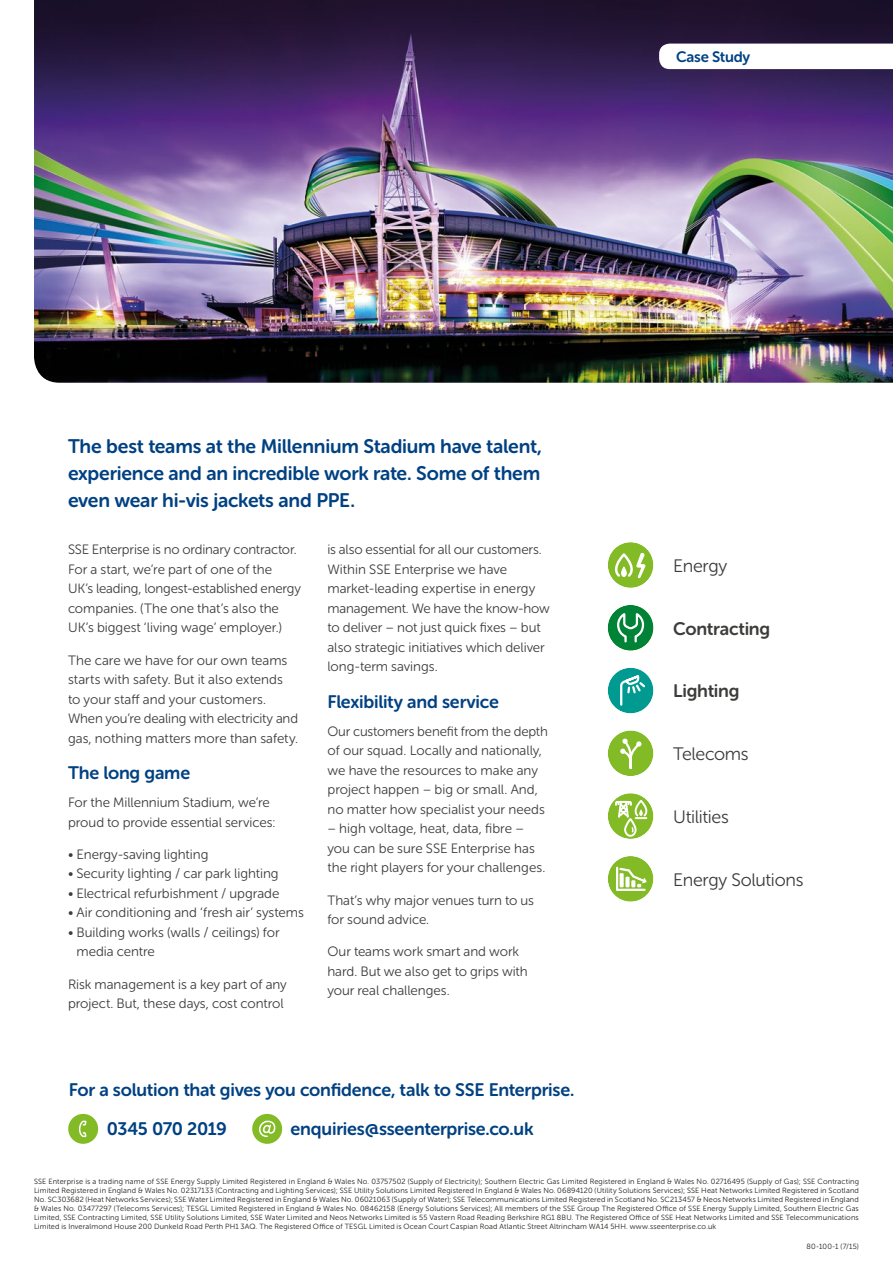
<style>
.page{position:relative;width:893px;height:1263px;background:#fff}
.page>*{position:absolute;margin:0;border:0;box-sizing:border-box;transform-origin:0 0}
.t1{font:19.5px/27px "Museo Sans Rounded 700";letter-spacing:-.015em;color:#004182;text-align:justify}
.t2{font:18px "Museo Sans Rounded 700";letter-spacing:-.015em;color:#004182}
.t3{font:18px "Museo Sans Rounded 300";letter-spacing:-.015em;color:#3c3c3b}
.t4{font:18px "Museo Sans Rounded 700";letter-spacing:-.015em;color:#3c3c3b}
.t5{font:15px "Museo Sans Rounded 700";letter-spacing:-.015em;color:#004182}
.t6{font:13.5px/19.5px "Museo Sans Rounded 300";letter-spacing:-.005em;color:#3c3c3b}
.t7{font:7.5px/9px "Museo Sans Rounded 300";letter-spacing:.02em;color:#1d1d1b;text-align:justify}
</style>
<div class="page">
<img style="left:34px;top:0;width:859px;height:383px">
<div style="left:608px;top:730px;width:45px;height:46px;background:#83bb26;border-radius:50%"></div>
<svg style="left:611px;top:733px;width:39px;height:40px"></svg>
<div style="left:608px;top:793px;width:45px;height:46px;background:#83bb26;border-radius:50%"></div>
<svg style="left:614px;top:798px;width:36px;height:40px"></svg>
<div style="left:608px;top:856px;width:45px;height:46px;background:#83bb26;border-radius:50%"></div>
<svg style="left:616px;top:867px;width:31px;height:24px"></svg>
<div style="left:608px;top:542px;width:45px;height:46px;background:#83bb26;border-radius:50%"></div>
<svg style="left:610px;top:551px;width:35px;height:27px"></svg>
<svg style="left:659px;top:44px;width:234px;height:25px"></svg>
<div style="left:608px;top:605px;width:45px;height:46px;background:#008337;border-radius:50%"></div>
<svg style="left:611px;top:608px;width:39px;height:40px"></svg>
<div style="left:608px;top:668px;width:45px;height:45px;background:#009a91;border-radius:50%"></div>
<svg style="left:611px;top:671px;width:39px;height:39px"></svg>
<div style="left:252px;top:1114px;width:30px;height:30px;background:#83bb26;border-radius:50%"></div>
<svg style="left:259px;top:1120px;width:17px;height:17px"></svg>
<div style="left:68px;top:1114px;width:30px;height:30px;background:#83bb26;border-radius:50%"></div>
<svg style="left:79px;top:1120px;width:7px;height:17px"></svg>
<h3 class="t5" style="left:676px;top:48px;width:76px">Case Study</h3>
<h1 class="t1" style="left:68px;top:432px;width:475px">The best teams at the Millennium Stadium have talent, experience and an incredible work rate. Some of them even wear hi-vis jackets and PPE.</h1>
<h3 class="t6" style="left:68px;top:540px;width:234px">SSE Enterprise is no ordinary contractor.<br>For a start, we’re part of one of the<br>UK’s leading, longest-established energy companies. (The one that’s also the UK’s biggest ‘living wage’ employer.)</h3>
<h3 class="t6" style="left:68px;top:650px;width:232px">The care we have for our own teams starts with safety. But it also extends to your staff and your customers.<br>When you’re dealing with electricity and gas, nothing matters more than safety.</h3>
<h2 class="t2" style="left:68px;top:763px;width:124px">The long game</h2>
<h3 class="t6" style="left:68px;top:793px;width:209px">For the Millennium Stadium, we’re proud to provide essential services:</h3>
<h3 class="t6" style="left:68px;top:845px;width:142px">• Energy-saving lighting</h3>
<h3 class="t6" style="left:68px;top:864px;width:212px">• Security lighting / car park lighting</h3>
<h3 class="t6" style="left:68px;top:884px;width:213px">• Electrical refurbishment / upgrade</h3>
<h3 class="t6" style="left:68px;top:903px;width:237px">• Air conditioning and ‘fresh air’ systems</h3>
<h3 class="t6" style="left:76px;top:923px;width:205px;text-indent:-8px">• Building works (walls / ceilings) for media centre</h3>
<h3 class="t6" style="left:68px;top:974px;width:220px">Risk management is a key part of any project. But, these days, cost control</h3>
<p class="t6" style="left:327px;top:540px;width:224px">is also essential for all our customers.<br>Within SSE Enterprise we have market-leading expertise in energy management. We have the know-how to deliver – not just quick fixes – but also strategic initiatives which deliver long-term savings.</p>
<h2 class="t2" style="left:327px;top:692px;width:173px">Flexibility and service</h2>
<h3 class="t6" style="left:327px;top:722px;width:222px">Our customers benefit from the depth of our squad. Locally and nationally, we have the resources to make any project happen – big or small. And, no matter how specialist your needs</h3>
<h3 class="t6" style="left:327px;top:819px;width:219px">– high voltage, heat, data, fibre – you can be sure SSE Enterprise has the right players for your challenges.</h3>
<h3 class="t6" style="left:327px;top:890px;width:208px">That’s why major venues turn to us for sound advice.</h3>
<h3 class="t6" style="left:327px;top:942px;width:202px">Our teams work smart and work hard. But we also get to grips with your real challenges.</h3>
<h2 class="t2" style="left:69px;top:1080px;width:507px">For a solution that gives you confidence, talk to SSE Enterprise.</h2>
<h2 class="t2" style="left:107px;top:1119px;width:122px">0345 070 2019</h2>
<h2 class="t2" style="left:291px;top:1119px;width:245px">enquiries@sseenterprise.co.uk</h2>
<h2 class="t3" style="left:673px;top:556px;width:56px">Energy</h2>
<h2 class="t4" style="left:673px;top:618px;width:99px">Contracting</h2>
<h2 class="t4" style="left:673px;top:681px;width:68px">Lighting</h2>
<h2 class="t3" style="left:673px;top:744px;width:77px">Telecoms</h2>
<h2 class="t3" style="left:673px;top:807px;width:57px">Utilities</h2>
<h2 class="t3" style="left:673px;top:870px;width:132px">Energy Solutions</h2>
<p class="t7" style="left:34px;top:1177px;width:826px">SSE Enterprise is a trading name of SSE Energy Supply Limited Registered in England &amp; Wales No. 03757502 (Supply of Electricity); Southern Electric Gas Limited Registered in England &amp; Wales No. 02716495 (Supply of Gas); SSE Contracting Limited Registered in England &amp; Wales No. 02317133 (Contracting and Lighting Services); SSE Utility Solutions Limited Registered In England &amp; Wales No. 06894120 (Utility Solutions Services); SSE Heat Networks Limited Registered in Scotland No. SC303682 (Heat Networks Services); SSE Water Limited Registered in England &amp; Wales No. 06021063 (Supply of Water); SSE Telecommunications Limited Registered in Scotland No. SC213457 &amp; Neos Networks Limited Registered in England &amp; Wales No. 03477297 (Telecoms Services); TESGL Limited Registered in England &amp; Wales No. 08462158 (Energy Solutions Services); All members of the SSE Group The Registered Office of SSE Energy Supply Limited, Southern Electric Gas Limited, SSE Contracting Limited, SSE Utility Solutions Limited, SSE Water Limited and Neos Networks Limited is 55 Vastern Road Reading Berkshire RG1 8BU. The Registered Office of SSE Heat Networks Limited and SSE Telecommunications Limited is Inveralmond House 200 Dunkeld Road Perth PH1 3AQ. The Registered Office of TESGL Limited is Ocean Court Caspian Road Atlantic Street Altrincham WA14 5HH. www.sseenterprise.co.uk</p>
<p class="t7" style="left:806px;top:1242px;width:54px">80-100-1 (7/15)</p>
</div>
